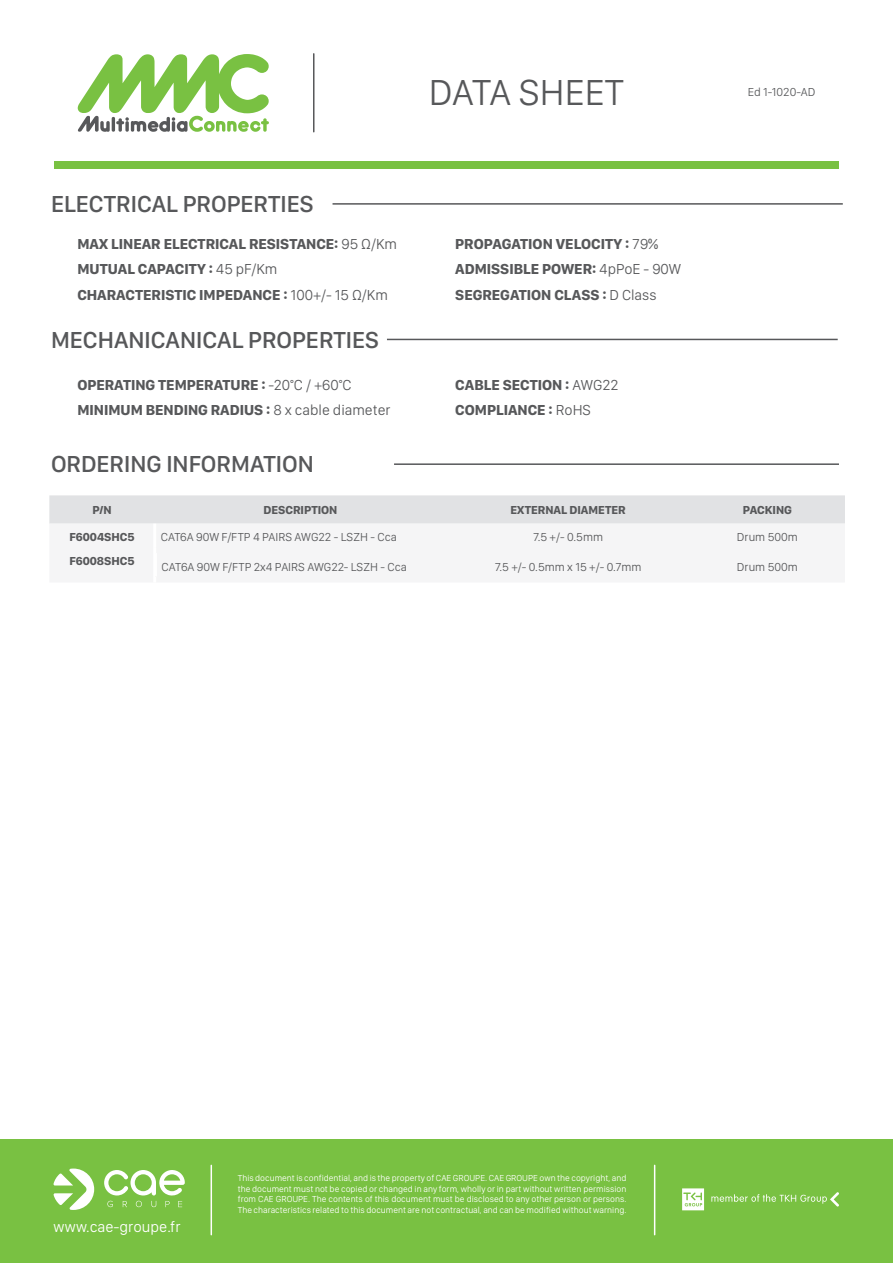
<style>
.page{position:relative;width:893px;height:1263px;background:#fff}
.page>*{position:absolute;margin:0;border:0;box-sizing:border-box;transform-origin:0 0}
.t1{font:300 37.5px "SF Compact Display";color:#57585a}
.t2{font:500 24px "SF Compact Display";color:#57585a}
.t3{font:300 15.6px "SF Compact Display";color:#fff}
.t4{font:700 15px "SF Compact Display";color:#57585a}
.t5{font:300 12px "SF Compact Display";color:#57585a}
.t6{font:700 12px "SF Compact Display";color:#57585a}
.t7{font:300 9px/10.8px "SF Compact Display";color:#fff;text-align:justify}
.s1{font-weight:300}
</style>
<div class="page">
<div style="left:0;top:1139px;width:893px;height:124px;background:#79c142"></div>
<svg style="left:711px;top:1192px;width:128px;height:14px"></svg>
<svg style="left:682px;top:1188px;width:22px;height:22px"></svg>
<hr style="left:211px;top:1165px;width:1px;height:70px;background:#fff">
<hr style="left:654px;top:1165px;width:1px;height:70px;background:#fff">
<svg style="left:78px;top:54px;width:191px;height:78px"></svg>
<div style="left:54px;top:161px;width:785px;height:8px;background:#79c142"></div>
<hr style="left:313px;top:54px;width:1px;height:78px;background:#57585a">
<svg style="left:104px;top:1170px;width:81px;height:37px"></svg>
<svg style="left:53px;top:1168px;width:41px;height:42px"></svg>
<hr style="left:333px;top:203px;width:510px;height:2px;background:#57585a">
<hr style="left:387px;top:339px;width:451px;height:1px;background:#57585a">
<hr style="left:394px;top:463px;width:445px;height:2px;background:#57585a">
<svg style="left:49px;top:495px;width:796px;height:29px;background:#e1e2e4"></svg>
<div style="left:155px;top:553px;width:292px;height:23px;background:#f5f5f6"></div>
<hr style="left:154px;top:553px;width:3px;height:23px;background:#fff">
<p class="t2" style="left:51px;top:185px;width:264px">ELECTRICAL PROPERTIES</p>
<p class="t4" style="left:77px;top:230px;width:321px">MAX LINEAR ELECTRICAL RESISTANCE: <span class="s1">95 Ω/Km</span></p>
<p class="t4" style="left:77px;top:256px;width:202px">MUTUAL CAPACITY : <span class="s1">45 pF/Km</span></p>
<p class="t4" style="left:77px;top:281px;width:312px">CHARACTERISTIC IMPEDANCE : <span class="s1">100+/- 15 Ω/Km</span></p>
<p class="t2" style="left:51px;top:320px;width:330px">MECHANICANICAL PROPERTIES</p>
<p class="t4" style="left:77px;top:371px;width:276px">OPERATING TEMPERATURE : <span class="s1">-20°C / +60°C</span></p>
<p class="t4" style="left:77px;top:397px;width:315px">MINIMUM BENDING RADIUS : <span class="s1">8 x cable diameter</span></p>
<h1 class="t1" style="left:429px;top:63px;width:196px">DATA SHEET</h1>
<h3 class="t5" style="left:748px;top:82px;width:69px">Ed 1-1020-AD</h3>
<p class="t4" style="left:455px;top:230px;width:204px">PROPAGATION VELOCITY : <span class="s1">79%</span></p>
<p class="t4" style="left:455px;top:256px;width:227px">ADMISSIBLE POWER: <span class="s1">4pPoE - 90W</span></p>
<p class="t4" style="left:455px;top:281px;width:203px">SEGREGATION CLASS : <span class="s1">D Class</span></p>
<p class="t4" style="left:455px;top:371px;width:165px">CABLE SECTION : <span class="s1">AWG22</span></p>
<p class="t4" style="left:455px;top:397px;width:137px">COMPLIANCE : <span class="s1">RoHS</span></p>
<p class="t2" style="left:51px;top:445px;width:264px">ORDERING INFORMATION</p>
<p class="t6" style="left:92px;top:500px;width:21px">P/N</p>
<p class="t6" style="left:264px;top:500px;width:75px">DESCRIPTION</p>
<p class="t6" style="left:510px;top:500px;width:117px">EXTERNAL DIAMETER</p>
<p class="t6" style="left:743px;top:500px;width:51px">PACKING</p>
<p class="t6" style="left:69px;top:526px;width:67px">F6004SHC5</p>
<p class="t5" style="left:161px;top:528px;width:238px">CAT6A 90W F/FTP 4 PAIRS AWG22 - LSZH - Cca</p>
<p class="t5" style="left:533px;top:528px;width:72px">7.5 +/- 0.5mm</p>
<p class="t5" style="left:737px;top:528px;width:62px">Drum 500m</p>
<p class="t6" style="left:69px;top:550px;width:67px">F6008SHC5</p>
<p class="t5" style="left:161px;top:557px;width:247px">CAT6A 90W F/FTP 2x4 PAIRS AWG22- LSZH - Cca</p>
<p class="t5" style="left:495px;top:557px;width:148px">7.5 +/- 0.5mm x 15 +/- 0.7mm</p>
<p class="t5" style="left:737px;top:557px;width:62px">Drum 500m</p>
<h3 class="t3" style="left:53px;top:1214px;width:129px">www.cae-groupe.fr</h3>
<p class="t7" style="left:238px;top:1172px;width:390px">This document is confidential, and is the property of CAE GROUPE. CAE GROUPE own the copyright, and the document must not be copied or changed in any form, wholly or in part without written permission from CAE GROUPE. The contents of this document must be disclosed to any other person or persons.<br>The characteristics related to this document are not contractual, and can be modified without warning.</p>
</div>
